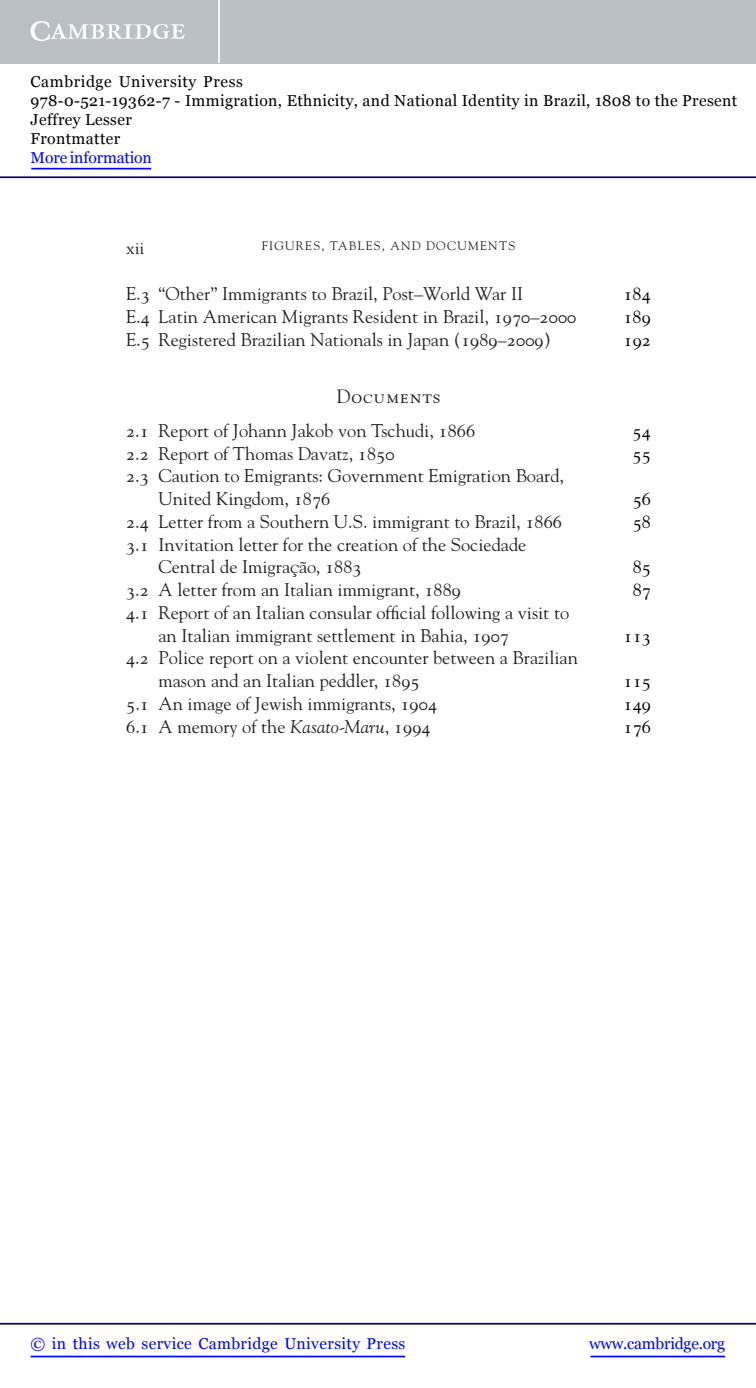
<style>
.page{position:relative;width:756px;height:1388px;background:#fff}
.page>*{position:absolute;margin:0;border:0;box-sizing:border-box;transform-origin:0 0}
.t1{font:19.25px "Goudy Std";letter-spacing:.05em;color:#231f20}
.t2{font:18.38px/22.8px "Goudy Std";color:#231f20}
.t3{font:18.38px "Goudy Std";color:#000}
.t4{font:17.5px "Goudy Std";color:#231f20}
.t5{font:15.75px/18.9px "Georgia";letter-spacing:.025em;color:#000}
.t6{font:15.75px "Georgia";letter-spacing:.025em;color:#00f}
.t7{font:15.75px "Georgia";letter-spacing:-.015em;color:#00f}
.t8{font:15.75px "Georgia";letter-spacing:-.01em;color:#00f}
.t9{font:12.25px "Goudy Std";color:#231f20}
.s1{font-style:italic}
</style>
<div class="page">
<hr style="left:591px;top:1355px;width:134px;height:2px;background:#00f">
<hr style="left:0;top:1323px;width:756px;height:1px;background:#150666">
<hr style="left:31px;top:1355px;width:374px;height:2px;background:#00f">
<div style="left:0;top:0;width:756px;height:63px;background:#bac0c6"></div>
<svg style="left:31px;top:21px;width:154px;height:20px"></svg>
<hr style="left:218px;top:0;width:2px;height:63px;background:#fff">
<hr style="left:0;top:176px;width:756px;height:2px;background:#150666">
<hr style="left:31px;top:168px;width:120px;height:1px;background:#00f">
<p class="t5" style="left:31px;top:72px;width:708px">Cambridge University Press<br>978-0-521-19362-7 - Immigration, Ethnicity, and National Identity in Brazil, 1808 to the Present Jeffrey Lesser<br>Frontmatter</p>
<p class="t8" style="left:31px;top:148px;width:123px">More information</p>
<p class="t4" style="left:126px;top:237px;width:20px">xii</p>
<p class="t9" style="left:262px;top:238px;width:17px">Figures</p>
<p class="t9" style="left:321px;top:238px;width:27px">, Tables</p>
<p class="t9" style="left:382px;top:238px;width:20px">, and</p>
<p class="t9" style="left:426px;top:238px;width:21px">Documents</p>
<p class="t2" style="left:126px;top:282px;width:399px">E.3 “Other” Immigrants to Brazil, Post–World War II</p>
<p class="t3" style="left:623px;top:283px;width:29px">184</p>
<p class="t2" style="left:126px;top:305px;width:452px">E.4 Latin American Migrants Resident in Brazil, 1970–2000</p>
<p class="t3" style="left:623px;top:305px;width:29px">189</p>
<p class="t2" style="left:126px;top:328px;width:426px">E.5 Registered Brazilian N ationals in Japan (1989–2009)</p>
<p class="t3" style="left:623px;top:328px;width:29px">192</p>
<p class="t1" style="left:337px;top:384px;width:105px">Documents</p>
<p class="t2" style="left:126px;top:419px;width:351px">2.1 Report of Johann Jakob von Tschudi, 1866</p>
<p class="t3" style="left:633px;top:419px;width:20px">54</p>
<p class="t2" style="left:126px;top:442px;width:270px">2.2 Report of Thomas Davatz, 1850</p>
<p class="t3" style="left:633px;top:442px;width:20px">55</p>
<p class="t2" style="left:158px;top:464px;width:407px;text-indent:-32px">2.3 Caution to Emigrants: Government Emigration Board,<br>United Kingdom, 1876</p>
<p class="t3" style="left:633px;top:487px;width:20px">56</p>
<p class="t2" style="left:126px;top:510px;width:438px">2.4 Letter from a Southern U.S. immigrant to Brazil, 1866</p>
<p class="t3" style="left:633px;top:510px;width:20px">58</p>
<p class="t2" style="left:158px;top:533px;width:369px;text-indent:-32px">3.1 Invitation letter for the creation of the Sociedade<br>Central de Imigração, 1883</p>
<p class="t3" style="left:633px;top:556px;width:20px">85</p>
<p class="t2" style="left:126px;top:578px;width:337px">3.2 A letter from an Italian immigrant, 1889</p>
<p class="t3" style="left:633px;top:578px;width:20px">87</p>
<p class="t2" style="left:158px;top:601px;width:412px;text-indent:-32px">4.1 Report of an Italian consular official following a visit to an Italian immigrant settlement in Bahia, 1907</p>
<p class="t3" style="left:624px;top:624px;width:29px">113</p>
<p class="t2" style="left:159px;top:646px;width:421px;text-indent:-32px">4.2 Police report on a violent encounter between a Brazilian mason and an Italian peddler, 1895</p>
<p class="t3" style="left:624px;top:669px;width:29px">115</p>
<p class="t2" style="left:126px;top:692px;width:313px">5.1 An image of Jewish immigrants, 1904</p>
<p class="t3" style="left:624px;top:692px;width:29px">149</p>
<p class="t2" style="left:126px;top:715px;width:306px">6.1 A memory of the <span class="s1">Kasato-Maru</span>, 1994</p>
<p class="t3" style="left:624px;top:715px;width:29px">176</p>
<p class="t6" style="left:31px;top:1335px;width:376px">© in this web service Cambridge University Press</p>
<p class="t7" style="left:589px;top:1335px;width:137px">www.cambridge.org</p>
</div>
